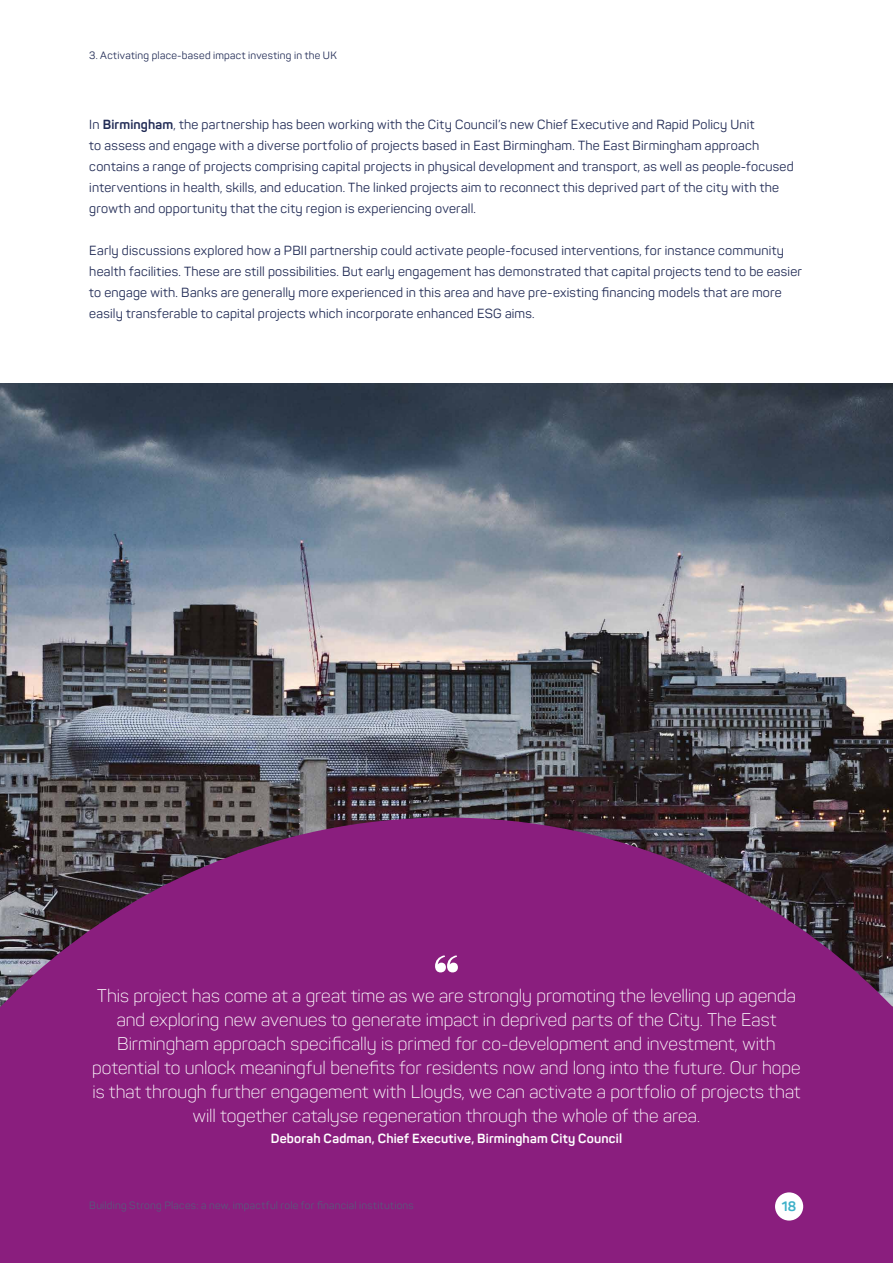
<style>
.page{position:relative;width:893px;height:1263px;background:#fff}
.page>*{position:absolute;margin:0;border:0;box-sizing:border-box;transform-origin:0 0}
.t1{font:900 60px "Eames Century Modern";color:#fff}
.t2{font:300 18px/24px "Panton";color:#fff;text-align:center}
.t3{font:700 13.5px "Panton";color:#3db0c8}
.t4{font:13.05px/21px "Panton";letter-spacing:.015em;color:#222c56}
.t5{font:700 13.05px "Panton";letter-spacing:.015em;color:#fff}
.t6{font:10.5px "Panton";letter-spacing:.025em;color:#59577c}
.t7{font:10.5px "Panton";letter-spacing:.03em;color:#222c56}
.s1{font-weight:700}
</style>
<div class="page">
<img style="left:0;top:384px;width:893px;height:433px">
<svg style="left:0;top:817px;width:893px;height:446px;background:#7f2174"></svg>
<div style="left:775px;top:1192px;width:28px;height:28px;background:#fff;border-radius:50%"></div>
<p class="t7" style="left:89px;top:49px;width:249px">3. Activating place-based impact investing in the UK</p>
<p class="t4" style="left:89px;top:114px;width:706px">In <span class="s1">Birmingham</span>, the partnership has been working with the City Council’s new Chief Executive and Rapid Policy Unit<br>to assess and engage with a diverse portfolio of projects based in East Birmingham. The East Birmingham approach contains a range of projects comprising capital projects in physical development and transport, as well as people-focused interventions in health, skills, and education. The linked projects aim to reconnect this deprived part of the city with the growth and opportunity that the city region is experiencing overall.</p>
<p class="t4" style="left:89px;top:240px;width:714px">Early discussions explored how a PBII partnership could activate people-focused interventions, for instance community health facilities. These are still possibilities. But early engagement has demonstrated that capital projects tend to be easier to engage with. Banks are generally more experienced in this area and have pre-existing financing models that are more easily transferable to capital projects which incorporate enhanced ESG aims.</p>
<h1 class="t1" style="left:433px;top:931px;width:29px">“</h1>
<h2 class="t2" style="left:97px;top:984px;width:700px">This project has come at a great time as we are strongly promoting the levelling up agenda</h2>
<p class="t2" style="left:92px;top:1008px;width:710px">and exploring new avenues to generate impact in deprived parts of the City. The East Birmingham approach specifically is primed for co-development and investment, with potential to unlock meaningful benefits for residents now and long into the future. Our hope is that through further engagement with Lloyds, we can activate a portfolio of projects that will together catalyse regeneration through the whole of the area.</p>
<p class="t5" style="left:271px;top:1130px;width:353px">Deborah Cadman, Chief Executive, Birmingham City Council</p>
<p class="t6" style="left:89px;top:1199px;width:326px">Building Strong Places: a new, impactful role for financial institutions</p>
<p class="t3" style="left:782px;top:1197px;width:16px">18</p>
</div>
